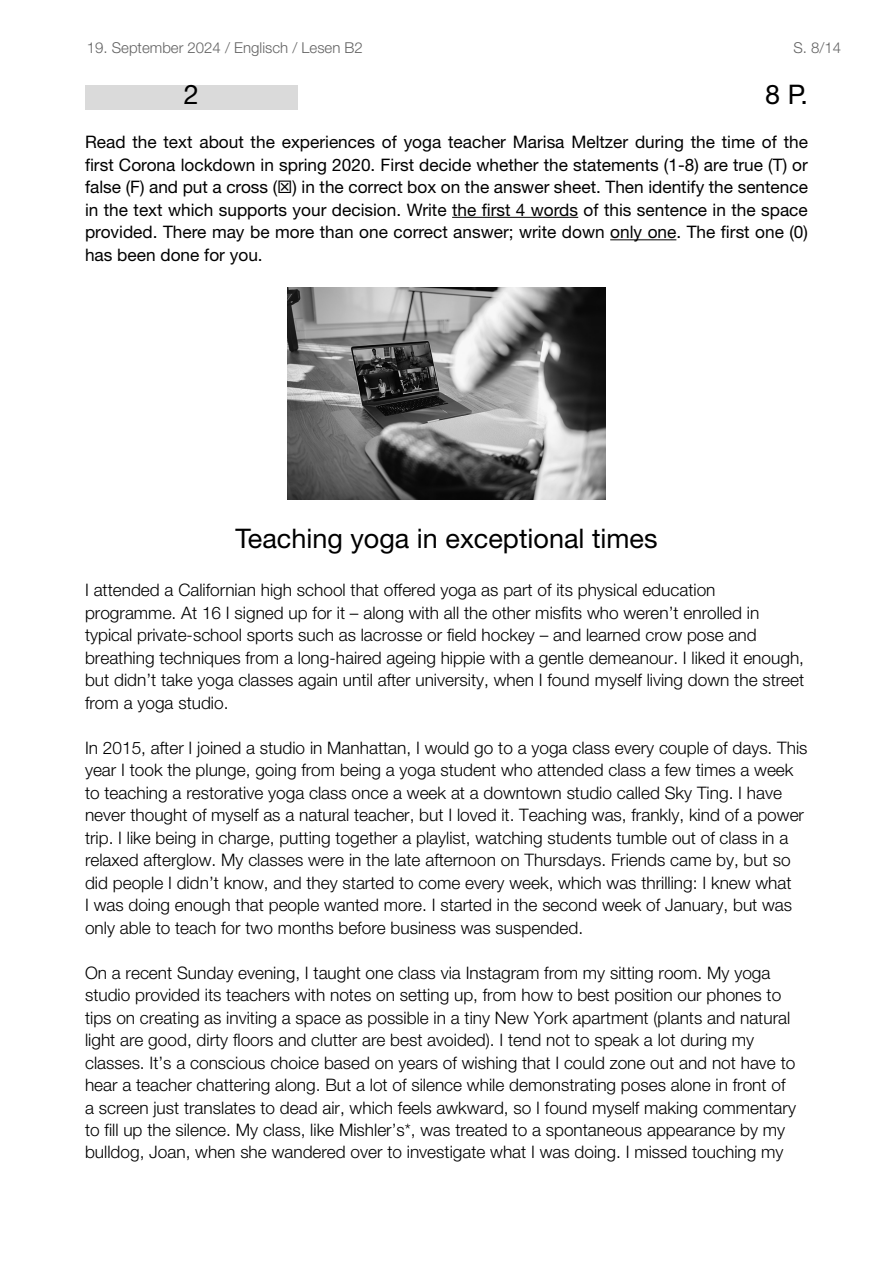
<style>
.page{position:relative;width:893px;height:1263px;background:#fff}
.page>*{position:absolute;margin:0;border:0;box-sizing:border-box;transform-origin:0 0}
.t1{font:27px "Helvetica Neue LT Pro";color:#000}
.t2{font:300 17.25px/22.5px "Helvetica Neue LT Pro";color:#000}
.t3{font:17.25px/22.5px "Helvetica Neue LT Pro";color:#000;text-align:justify}
.t4{font:300 15px "Helvetica Neue LT Std";color:#636363}
</style>
<div class="page">
<div style="left:85px;top:85px;width:213px;height:24px;background:#dadada"></div>
<hr style="left:452px;top:217px;width:126px;height:1px;background:#000">
<hr style="left:610px;top:239px;width:66px;height:1px;background:#000">
<img style="left:287px;top:287px;width:319px;height:213px">
<p class="t4" style="left:87px;top:39px;width:278px">19. September 2024 / Englisch / Lesen B2</p>
<p class="t4" style="left:793px;top:39px;width:49px">S. 8/14</p>
<h1 class="t1" style="left:184px;top:78px;width:17px">2</h1>
<h1 class="t1" style="left:765px;top:78px;width:44px">8 P.</h1>
<p class="t3" style="left:85px;top:130px;width:724px">Read the text about the experiences of yoga teacher Marisa Meltzer during the time of the first Corona lockdown in spring 2020. First decide whether the statements (1-8) are true (T) or false (F) and put a cross ( ) in the correct box on the answer sheet. Then identify the sentence in the text which supports your decision. Write the first 4 words of this sentence in the space provided. There may be more than one correct answer; write down only one. The first one (0) has been done for you.</p>
<h1 class="t1" style="left:235px;top:522px;width:424px">Teaching yoga in exceptional times</h1>
<p class="t2" style="left:85px;top:578px;width:721px">I attended a Californian high school that offered yoga as part of its physical education programme. At 16 I signed up for it – along with all the other misfits who weren’t enrolled in typical private-school sports such as lacrosse or field hockey – and learned crow pose and breathing techniques from a long-haired ageing hippie with a gentle demeanour. I liked it enough, but didn’t take yoga classes again until after university, when I found myself living down the street from a yoga studio.</p>
<p class="t2" style="left:85px;top:736px;width:724px">In 2015, after I joined a studio in Manhattan, I would go to a yoga class every couple of days. This year I took the plunge, going from being a yoga student who attended class a few times a week to teaching a restorative yoga class once a week at a downtown studio called Sky Ting. I have never thought of myself as a natural teacher, but I loved it. Teaching was, frankly, kind of a power trip. I like being in charge, putting together a playlist, watching students tumble out of class in a relaxed afterglow. My classes were in the late afternoon on Thursdays. Friends came by, but so did people I didn’t know, and they started to come every week, which was thrilling: I knew what<br>I was doing enough that people wanted more. I started in the second week of January, but was only able to teach for two months before business was suspended.</p>
<p class="t2" style="left:85px;top:961px;width:712px">On a recent Sunday evening, I taught one class via Instagram from my sitting room. My yoga studio provided its teachers with notes on setting up, from how to best position our phones to tips on creating as inviting a space as possible in a tiny New York apartment (plants and natural light are good, dirty floors and clutter are best avoided). I tend not to speak a lot during my classes. It’s a conscious choice based on years of wishing that I could zone out and not have to hear a teacher chattering along. But a lot of silence while demonstrating poses alone in front of a screen just translates to dead air, which feels awkward, so I found myself making commentary to fill up the silence. My class, like Mishler’s*, was treated to a spontaneous appearance by my bulldog, Joan, when she wandered over to investigate what I was doing. I missed touching my</p>
</div>
